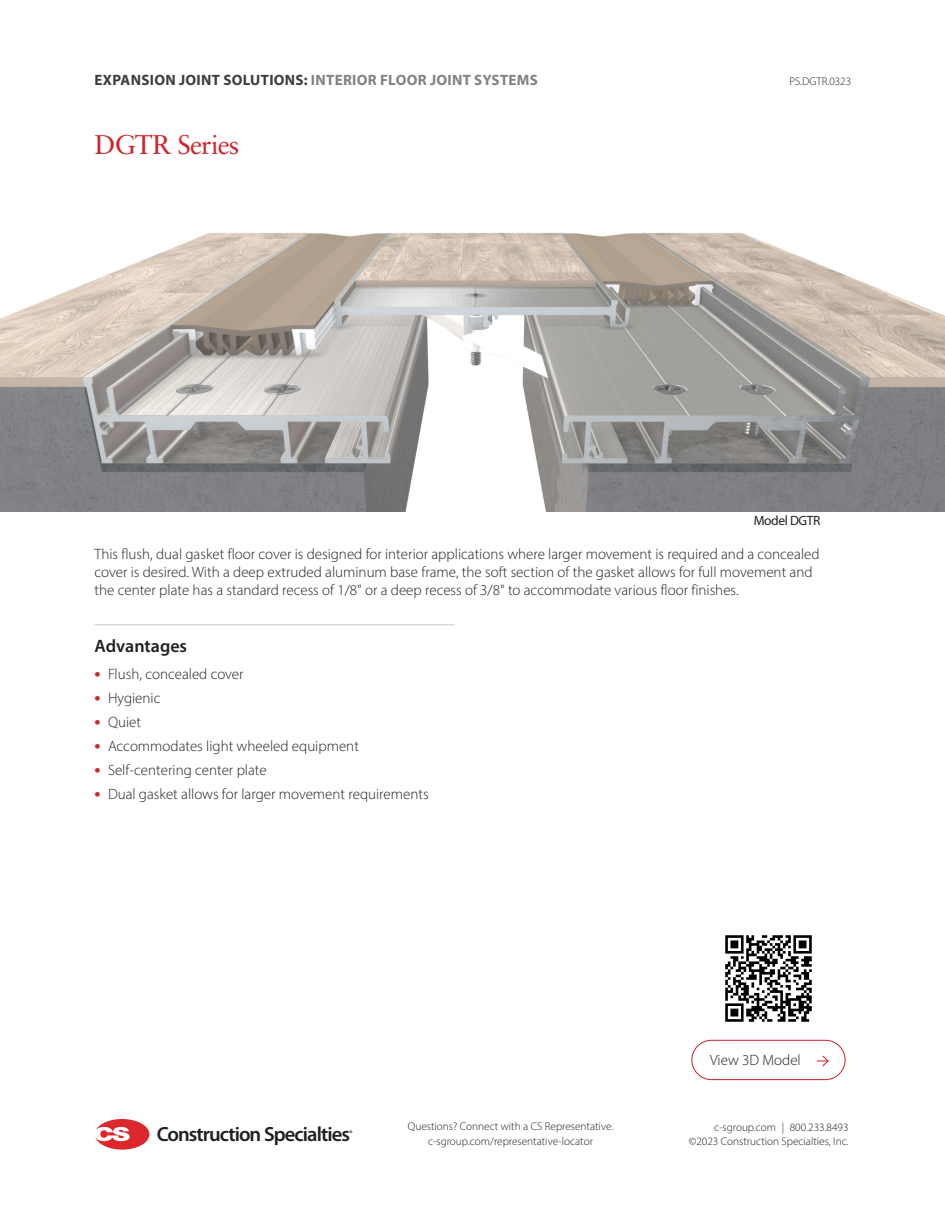
<style>
.page{position:relative;width:945px;height:1215px;background:#fff}
.page>*{position:absolute;margin:0;border:0;box-sizing:border-box;transform-origin:0 0}
.Red_Title{font:27px "Sabon LT Pro";letter-spacing:-.03em;color:#d1232a}
.t1{font:600 20.55px "Myriad Pro";letter-spacing:-.045em;color:#231f20}
.Bullet_List_Subhead{font:600 18px "Myriad Pro";color:#231f20}
.Intro_paragraph{font:300 15px/18px "Myriad Pro";color:#231f20}
.t2{font:700 15px "Myriad Pro";letter-spacing:.02em;color:#808285}
.Paragraph_2_Style{font:300 15px "Myriad Pro";color:#231f20}
.t3{font:13.5px "Myriad Pro";letter-spacing:-.03em;color:#231f20}
.t4{font:300 11.25px/14.2px "Myriad Pro";color:#231f20;text-align:center}
.t5{font:600 8.25px "Myriad Pro";color:#231f20}
.s1{color:#3e3e3f}
.s2{font-weight:700;font-size:18px;color:#d1232a}
</style>
<div class="page">
<svg style="left:95px;top:1119px;width:54px;height:31px"></svg>
<img style="left:0;top:232px;width:944px;height:280px">
<hr style="left:94px;top:625px;width:361px;height:1px;background:#c7c8ca">
<img style="left:725px;top:935px;width:87px;height:87px">
<div style="left:692px;top:1040px;width:153px;height:40px;border:1px solid #cd202c;border-radius:20px"></div>
<svg style="left:817px;top:1055px;width:12px;height:12px"></svg>
<p class="t2" style="left:95px;top:70px;width:445px"><span class="s1">EXPANSION JOINT SOLUTIONS:</span> INTERIOR FLOOR JOINT SYSTEMS</p>
<p class="t4" style="left:789px;top:74px;width:63px">PS.DGTR.0323</p>
<p class="Red_Title" style="left:94px;top:128px;width:146px">DGTR Series</p>
<p class="t3" style="left:754px;top:512px;width:68px">Model DGTR</p>
<p class="Intro_paragraph" style="left:94px;top:544px;width:727px">This flush, dual gasket floor cover is designed for interior applications where larger movement is required and a concealed cover is desired. With a deep extruded aluminum base frame, the soft section of the gasket allows for full movement and the center plate has a standard recess of 1/8" or a deep recess of 3/8" to accommodate various floor finishes.</p>
<p class="Bullet_List_Subhead" style="left:94px;top:634px;width:94px">Advantages</p>
<p class="Intro_paragraph" style="left:94px;top:665px;width:151px"><span class="s2">•</span> Flush, concealed cover</p>
<p class="Intro_paragraph" style="left:94px;top:689px;width:67px"><span class="s2">•</span> Hygienic</p>
<p class="Intro_paragraph" style="left:94px;top:713px;width:48px"><span class="s2">•</span> Quiet</p>
<p class="Intro_paragraph" style="left:94px;top:737px;width:266px"><span class="s2">•</span> Accommodates light wheeled equipment</p>
<p class="Intro_paragraph" style="left:94px;top:761px;width:174px"><span class="s2">•</span> Self-centering center plate</p>
<p class="Intro_paragraph" style="left:94px;top:785px;width:336px"><span class="s2">•</span> Dual gasket allows for larger movement requirements</p>
<p class="Paragraph_2_Style" style="left:710px;top:1051px;width:92px">View 3D Model</p>
<p class="t4" style="left:408px;top:1119px;width:207px">Questions? Connect with a CS Representative. c-sgroup.com/representative-locator</p>
<p class="t4" style="left:714px;top:1120px;width:136px">c-sgroup.com | 800.233.8493</p>
<h2 class="t1" style="left:157px;top:1121px;width:195px">Construction Specialties</h2>
<p class="t4" style="left:689px;top:1134px;width:161px">©2023 Construction Specialties, Inc.</p>
<p class="t5" style="left:349px;top:1128px;width:5px">®</p>
</div>
